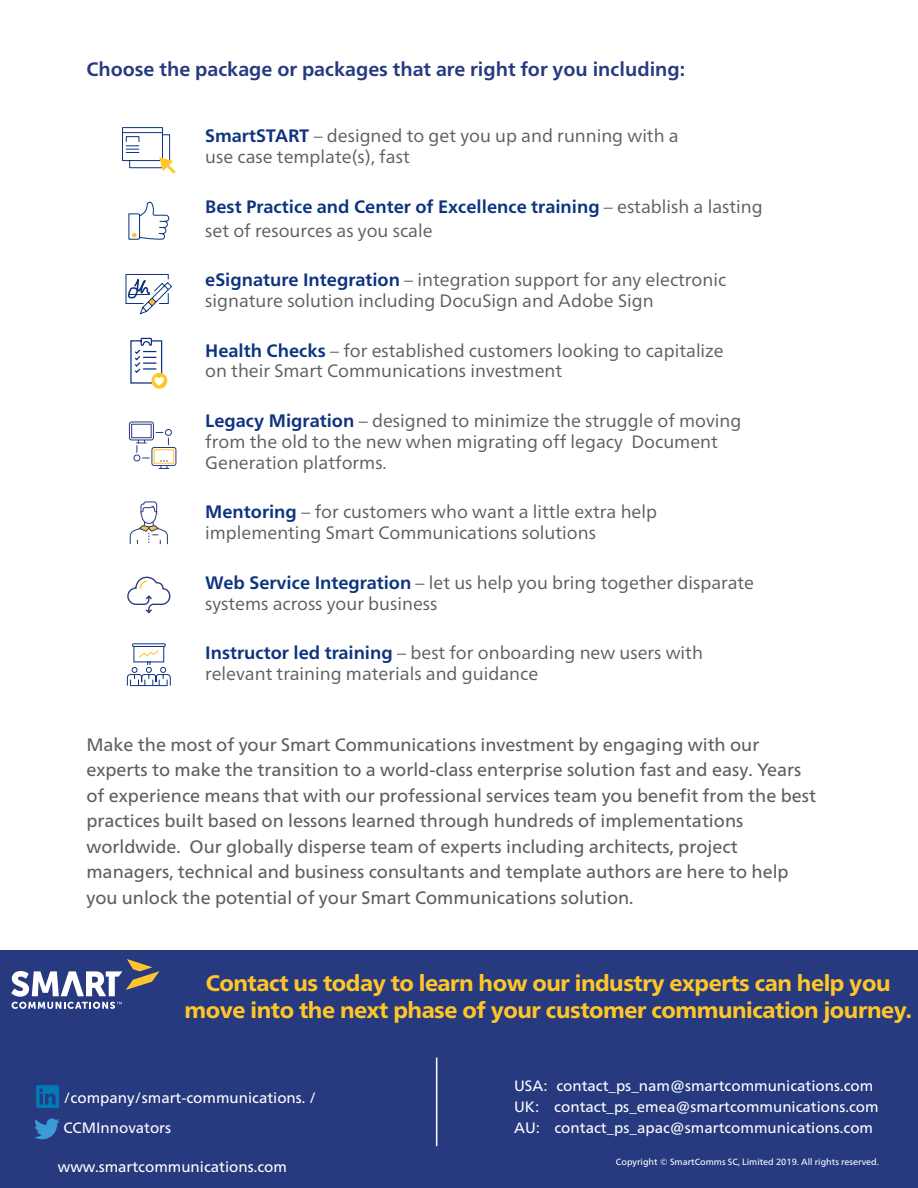
<style>
.page{position:relative;width:918px;height:1188px;background:#fff}
.page>*{position:absolute;margin:0;border:0;box-sizing:border-box;transform-origin:0 0}
.t1{font:800 22.5px/27px "Frutiger Neue LT Pro";letter-spacing:-.02em;color:#ffc628;text-align:center}
.t2{font:700 19.5px "Frutiger Neue LT Pro";color:#27397f}
.t3{font:18px/20.9px "Frutiger Neue LT Pro";color:#5b5e61}
.t4{font:18px/25.5px "Frutiger Neue LT Pro";color:#5b5e61}
.t5{font:15px/21px "Frutiger Neue LT Pro";color:#fff}
.t6{font:9px "Frutiger Neue LT Pro";color:#fff}
.s1{font-weight:700;color:#0d3380}
</style>
<div class="page">
<div style="left:0;top:951px;width:918px;height:237px;background:#27397f"></div>
<svg style="left:125px;top:274px;width:47px;height:41px"></svg>
<div style="left:152px;top:373px;width:15px;height:15px;background:#ffc628;border-radius:50%"></div>
<div style="left:151px;top:373px;width:16px;height:16px;border:1px solid #ffc628;border-radius:50%"></div>
<svg style="left:130px;top:337px;width:34px;height:49px"></svg>
<svg style="left:127px;top:643px;width:44px;height:43px"></svg>
<svg style="left:130px;top:502px;width:38px;height:42px"></svg>
<svg style="left:127px;top:576px;width:44px;height:38px"></svg>
<svg style="left:122px;top:127px;width:54px;height:113px"></svg>
<svg style="left:129px;top:421px;width:48px;height:48px"></svg>
<hr style="left:436px;top:1058px;width:1px;height:88px;background:#fff">
<svg style="left:11px;top:959px;width:149px;height:50px"></svg>
<svg style="left:36px;top:1085px;width:23px;height:23px"></svg>
<svg style="left:34px;top:1118px;width:26px;height:21px"></svg>
<p class="t2" style="left:86px;top:57px;width:600px">Choose the package or packages that are right for you including:</p>
<p class="t3" style="left:205px;top:126px;width:475px"><span class="s1">SmartSTART</span> – designed to get you up and running with a use case template(s), fast</p>
<p class="t3" style="left:205px;top:194px;width:559px;line-height:24px"><span class="s1">Best Practice and Center of Excellence training</span> – establish a lasting set of resources as you scale</p>
<p class="t3" style="left:205px;top:269px;width:523px"><span class="s1">eSignature Integration</span> – integration support for any electronic signature solution including DocuSign and Adobe Sign</p>
<p class="t3" style="left:205px;top:340px;width:520px"><span class="s1">Health Checks</span> – for established customers looking to capitalize on their Smart Communications investment</p>
<p class="t3" style="left:205px;top:410px;width:538px"><span class="s1">Legacy Migration</span> – designed to minimize the struggle of moving from the old to the new when migrating off legacy Document<br>Generation platforms.</p>
<p class="t3" style="left:205px;top:502px;width:453px"><span class="s1">Mentoring</span> – for customers who want a little extra help implementing Smart Communications solutions</p>
<p class="t3" style="left:205px;top:572px;width:550px"><span class="s1">Web Service Integration</span> – let us help you bring together disparate systems across your business</p>
<p class="t3" style="left:205px;top:642px;width:499px"><span class="s1">Instructor led training</span> – best for onboarding new users with relevant training materials and guidance</p>
<p class="t4" style="left:86px;top:731px;width:731px">Make the most of your Smart Communications investment by engaging with our experts to make the transition to a world-class enterprise solution fast and easy. Years of experience means that with our professional services team you benefit from the best practices built based on lessons learned through hundreds of implementations worldwide. Our globally disperse team of experts including architects, project managers, technical and business consultants and template authors are here to help you unlock the potential of your Smart Communications solution.</p>
<p class="t1" style="left:185px;top:970px;width:729px">Contact us today to learn how our industry experts can help you move into the next phase of your customer communication journey.</p>
<p class="t5" style="left:63px;top:1083px;width:254px;line-height:30px">/company/smart-communications. /<br>CCMInnovators</p>
<p class="t5" style="left:58px;top:1156px;width:231px">www.smartcommunications.com</p>
<p class="t5" style="left:514px;top:1075px;width:366px">USA: contact_ps_nam@smartcommunications.com<br>UK: contact_ps_emea@smartcommunications.com<br>AU: contact_ps_apac@smartcommunications.com</p>
<p class="t6" style="left:616px;top:1156px;width:265px">Copyright © SmartComms SC, Limited 2019. All rights reserved.</p>
</div>
